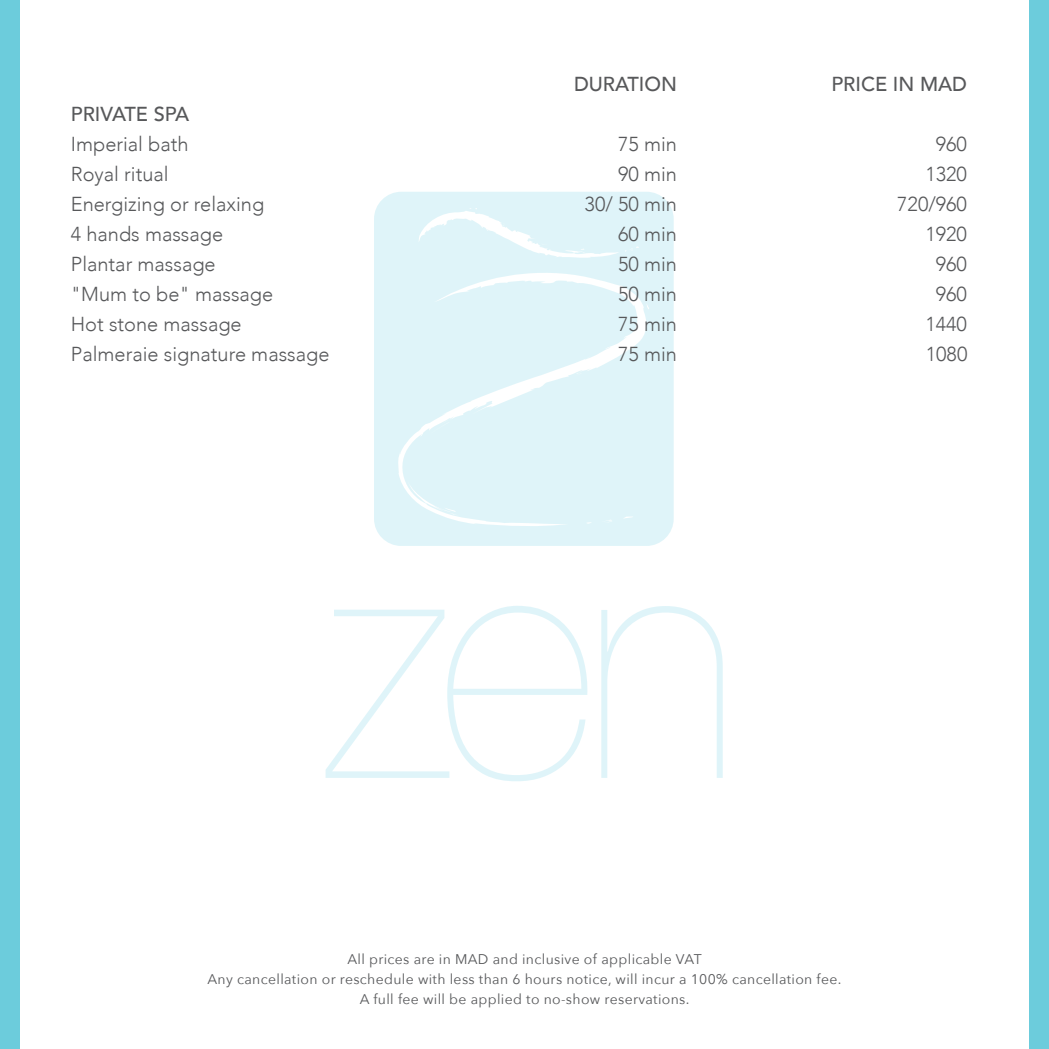
<style>
.page{position:relative;width:1049px;height:1049px;background:#fff}
.page>*{position:absolute;margin:0;border:0;box-sizing:border-box;transform-origin:0 0}
.t1{font:300 20.2px "Avenir";color:#57585a}
.t2{font:500 20.2px "Avenir";color:#57585a}
.t3{font:14px/20px "Avenir Next";letter-spacing:.025em;color:#57585a;text-align:center}
</style>
<div class="page">
<svg style="left:374px;top:192px;width:300px;height:354px;background:#e1f4f9"></svg>
<svg style="left:601px;top:606px;width:122px;height:172px"></svg>
<svg style="left:326px;top:606px;width:262px;height:175px"></svg>
<div style="left:0;top:0;width:19px;height:1049px;background:#6cccdc"></div>
<div style="left:1030px;top:0;width:19px;height:1049px;background:#6cccdc"></div>
<p class="t2" style="left:574px;top:66px;width:104px">DURATION</p>
<p class="t2" style="left:831px;top:66px;width:137px">PRICE IN MAD</p>
<p class="t2" style="left:71px;top:96px;width:120px">PRIVATE SPA</p>
<p class="t1" style="left:71px;top:132px;width:119px">Imperial bath</p>
<p class="t1" style="left:618px;top:132px;width:60px">75 min</p>
<p class="t1" style="left:936px;top:132px;width:33px">960</p>
<p class="t1" style="left:71px;top:162px;width:99px">Royal ritual</p>
<p class="t1" style="left:618px;top:162px;width:60px">90 min</p>
<p class="t1" style="left:925px;top:162px;width:43px">1320</p>
<p class="t1" style="left:71px;top:192px;width:195px">Energizing or relaxing</p>
<p class="t1" style="left:585px;top:192px;width:94px">30/ 50 min</p>
<p class="t1" style="left:897px;top:192px;width:71px">720/960</p>
<p class="t1" style="left:71px;top:222px;width:154px">4 hands massage</p>
<p class="t1" style="left:618px;top:222px;width:60px">60 min</p>
<p class="t1" style="left:925px;top:222px;width:43px">1920</p>
<p class="t1" style="left:71px;top:252px;width:146px">Plantar massage</p>
<p class="t1" style="left:618px;top:252px;width:60px">50 min</p>
<p class="t1" style="left:936px;top:252px;width:33px">960</p>
<p class="t1" style="left:71px;top:282px;width:204px">"Mum to be" massage</p>
<p class="t1" style="left:618px;top:282px;width:60px">50 min</p>
<p class="t1" style="left:936px;top:282px;width:33px">960</p>
<p class="t1" style="left:71px;top:312px;width:172px">Hot stone massage</p>
<p class="t1" style="left:618px;top:312px;width:60px">75 min</p>
<p class="t1" style="left:925px;top:312px;width:43px">1440</p>
<p class="t1" style="left:71px;top:342px;width:260px">Palmeraie signature massage</p>
<p class="t1" style="left:618px;top:342px;width:60px">75 min</p>
<p class="t1" style="left:926px;top:342px;width:43px">1080</p>
<p class="t3" style="left:207px;top:948px;width:635px">All prices are in MAD and inclusive of applicable VAT<br>Any cancellation or reschedule with less than 6 hours notice, will incur a 100% cancellation fee.<br>A full fee will be applied to no-show reservations.</p>
</div>
